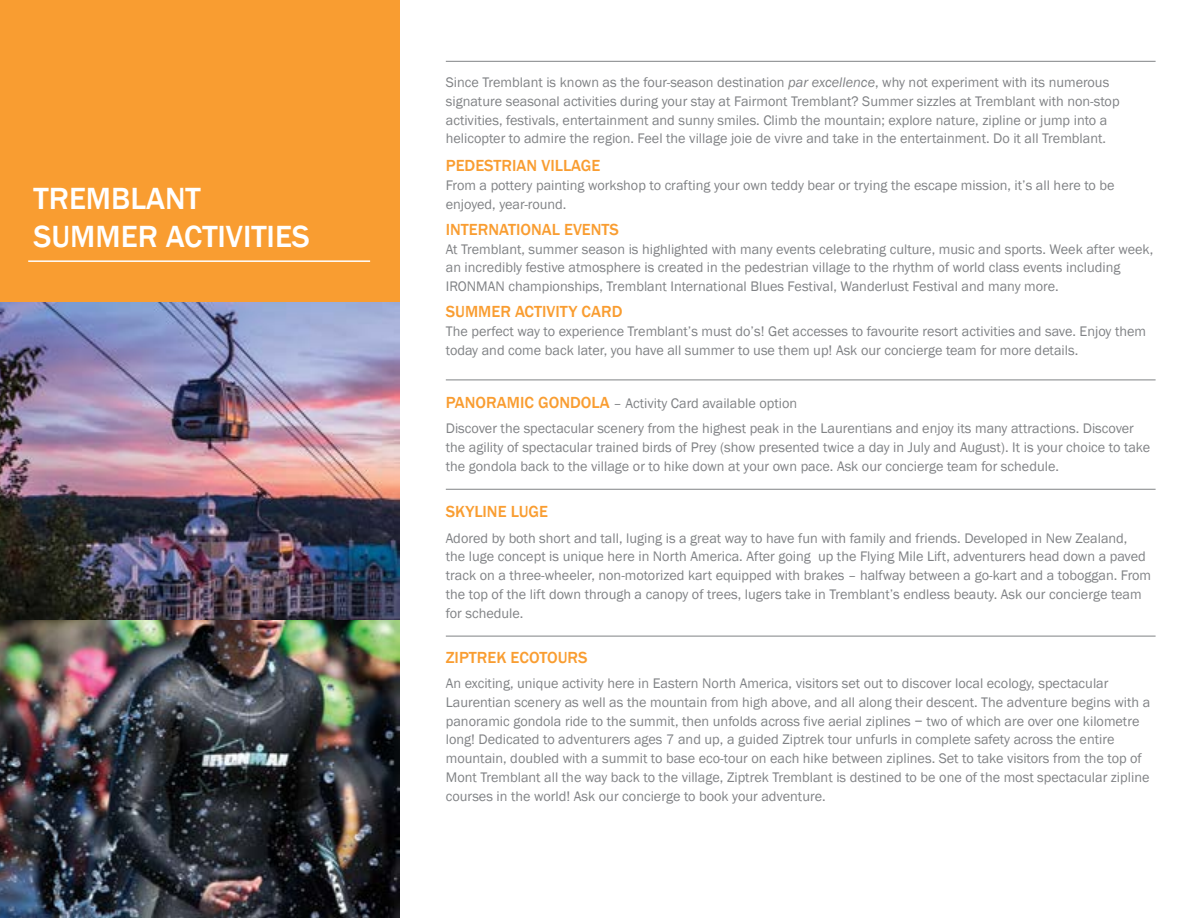
<style>
.page{position:relative;width:1188px;height:918px;background:#fff}
.page>*{position:absolute;margin:0;border:0;box-sizing:border-box;transform-origin:0 0}
.t1{font:500 31.5px/37.8px "Franklin Gothic";color:#fff}
.t2{font:500 16.5px "Franklin Gothic";color:#f99d31}
.t3{font:14.25px/18.8px "Franklin Gothic";color:#808285}
.s1{font-style:italic}
.s2{font-weight:500;font-size:16.5px;color:#f99d31}
</style>
<div class="page">
<div style="left:0;top:0;width:400px;height:303px;background:#f99d31"></div>
<hr style="left:446px;top:61px;width:710px;height:1px;background:#808285">
<hr style="left:446px;top:380px;width:710px;height:1px;background:#808285">
<hr style="left:446px;top:489px;width:710px;height:1px;background:#808285">
<hr style="left:446px;top:636px;width:710px;height:1px;background:#808285">
<img style="left:0;top:303px;width:400px;height:615px">
<hr style="left:28px;top:260px;width:342px;height:2px;background:#fff">
<h1 class="t1" style="left:34px;top:180px;width:278px">TREMBLANT<br>SUMMER ACTIVITIES</h1>
<p class="t3" style="left:446px;top:73px;width:675px">Since Tremblant is known as the four-season destination <span class="s1">par excellence</span>, why not experiment with its numerous signature seasonal activities during your stay at Fairmont Tremblant? Summer sizzles at Tremblant with non-stop activities, festivals, entertainment and sunny smiles. Climb the mountain; explore nature, zipline or jump into a helicopter to admire the region. Feel the village joie de vivre and take in the entertainment. Do it all Tremblant.</p>
<p class="t2" style="left:446px;top:155px;width:156px">PEDESTRIAN VILLAGE</p>
<p class="t3" style="left:446px;top:176px;width:670px">From a pottery painting workshop to crafting your own teddy bear or trying the escape mission, it’s all here to be enjoyed, year-round.</p>
<p class="t2" style="left:446px;top:219px;width:175px">INTERNATIONAL EVENTS</p>
<p class="t3" style="left:446px;top:240px;width:709px">At Tremblant, summer season is highlighted with many events celebrating culture, music and sports. Week after week, an incredibly festive atmosphere is created in the pedestrian village to the rhythm of world class events including<br>IRONMAN championships, Tremblant International Blues Festival, Wanderlust Festival and many more.</p>
<p class="t2" style="left:446px;top:302px;width:178px">SUMMER ACTIVITY CARD</p>
<p class="t3" style="left:446px;top:322px;width:702px">The perfect way to experience Tremblant’s must do’s! Get accesses to favourite resort activities and save. Enjoy them today and come back later, you have all summer to use them up! Ask our concierge team for more details.</p>
<p class="t3" style="left:446px;top:391px;width:690px;line-height:25.5px"><span class="s2">PANORAMIC GONDOLA</span> – Activity Card available option<br>Discover the spectacular scenery from the highest peak in the Laurentians and enjoy its many attractions. Discover</p>
<p class="t3" style="left:446px;top:438px;width:706px">the agility of spectacular trained birds of Prey (show presented twice a day in July and August). It is your choice to take the gondola back to the village or to hike down at your own pace. Ask our concierge team for schedule.</p>
<p class="t2" style="left:446px;top:502px;width:104px">SKYLINE LUGE</p>
<p class="t3" style="left:446px;top:529px;width:707px">Adored by both short and tall, luging is a great way to have fun with family and friends. Developed in New Zealand,<br>the luge concept is unique here in North America. After going up the Flying Mile Lift, adventurers head down a paved track on a three-wheeler, non-motorized kart equipped with brakes – halfway between a go-kart and a toboggan. From the top of the lift down through a canopy of trees, lugers take in Tremblant’s endless beauty. Ask our concierge team for schedule.</p>
<p class="t2" style="left:446px;top:647px;width:143px">ZIPTREK ECOTOURS</p>
<p class="t3" style="left:446px;top:674px;width:706px">An exciting, unique activity here in Eastern North America, visitors set out to discover local ecology, spectacular Laurentian scenery as well as the mountain from high above, and all along their descent. The adventure begins with a panoramic gondola ride to the summit, then unfolds across five aerial ziplines − two of which are over one kilometre long! Dedicated to adventurers ages 7 and up, a guided Ziptrek tour unfurls in complete safety across the entire mountain, doubled with a summit to base eco-tour on each hike between ziplines. Set to take visitors from the top of Mont Tremblant all the way back to the village, Ziptrek Tremblant is destined to be one of the most spectacular zipline courses in the world! Ask our concierge to book your adventure.</p>
</div>
